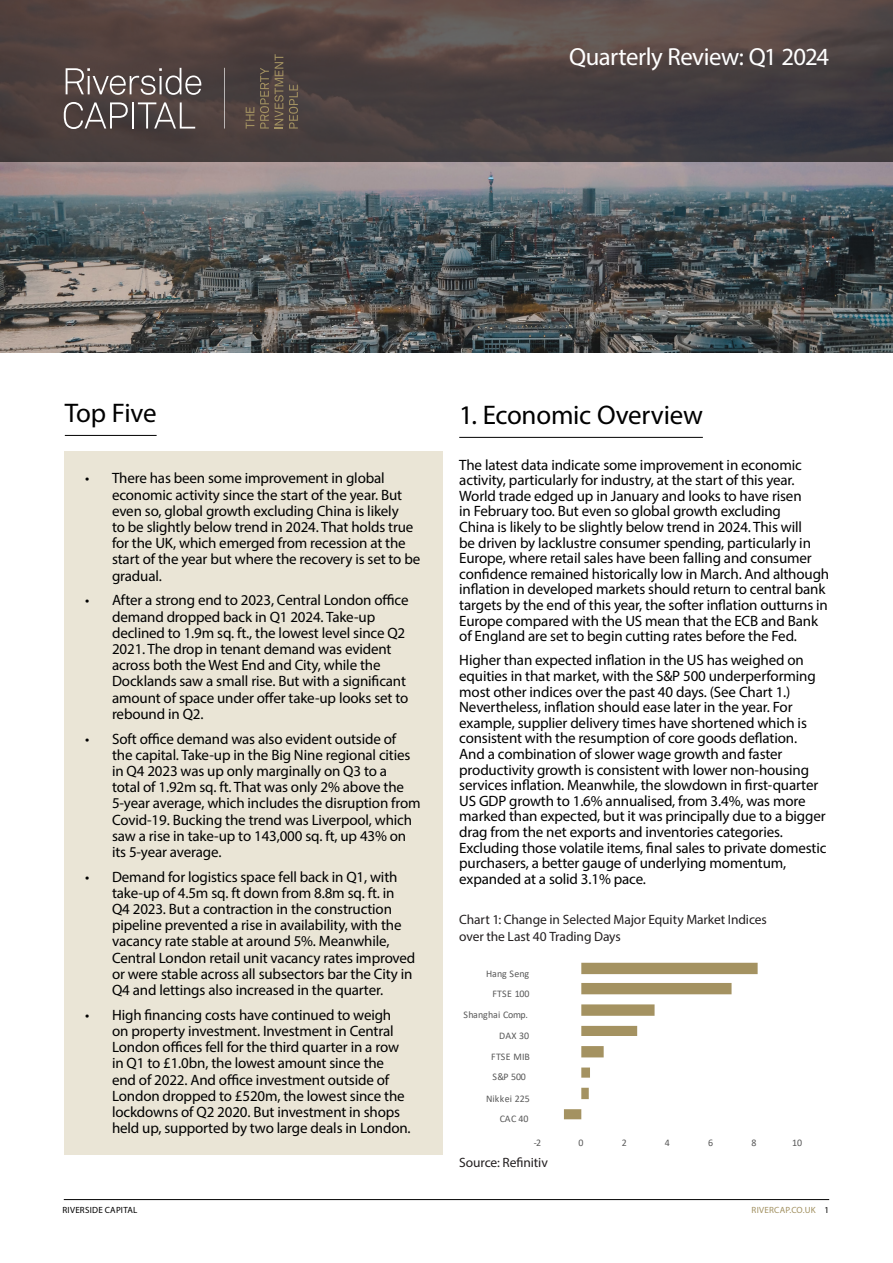
<style>
.page{position:relative;width:893px;height:1263px;background:#fff}
.page>*{position:absolute;margin:0;border:0;box-sizing:border-box;transform-origin:0 0}
.H2___Black_Mercury{font:27px "Myriad Pro";letter-spacing:-.01em;color:#000}
.t1{font:24.75px "Myriad Pro";letter-spacing:-.02em;color:#fff}
.t2{font:15px/16.2px "Myriad Pro";letter-spacing:-.01em;color:#000}
.Main_heading{font:13.5px/16.2px "Myriad Pro";letter-spacing:-.005em;color:#231f20}
.t3{font:10.05px "Calibri";color:#595959}
.t4{font:10.05px "Calibri";letter-spacing:-.025em;color:#595959}
.t5{font:9px "Myriad Pro";letter-spacing:.03em;color:#000}
.t6{font:9px "Myriad Pro";letter-spacing:.025em;color:#a29161}
.s1{color:#000}
</style>
<div class="page">
<hr style="left:64px;top:1199px;width:765px;height:1px;background:#000">
<img style="left:0;top:162px;width:893px;height:191px">
<svg style="left:0;top:0;width:893px;height:162px;fill:#4a3f3f"></svg>
<svg style="left:66px;top:68px;width:135px;height:27px"></svg>
<svg style="left:64px;top:102px;width:64px;height:27px"></svg>
<hr style="left:132px;top:102px;width:2px;height:27px;background:#fff">
<svg style="left:138px;top:102px;width:57px;height:27px"></svg>
<svg style="left:224px;top:68px;width:1px;height:61px"></svg>
<svg style="left:246px;top:107px;width:8px;height:22px"></svg>
<svg style="left:260px;top:54px;width:23px;height:75px"></svg>
<svg style="left:289px;top:85px;width:9px;height:44px"></svg>
<hr style="left:459px;top:437px;width:244px;height:1px;background:#000">
<hr style="left:65px;top:435px;width:92px;height:1px;background:#000">
<div style="left:64px;top:451px;width:378px;height:703px;background:#eae5d6"></div>
<svg style="left:564px;top:963px;width:194px;height:156px"></svg>
<h2 class="t1" style="left:569px;top:42px;width:262px">Quarterly Review: Q1 2024</h2>
<p class="H2___Black_Mercury" style="left:65px;top:397px;width:93px">Top Five</p>
<p class="t2" style="left:112px;top:470px;width:310px;text-indent:-27px">• There has been some improvement in global economic activity since the start of the year. But even so, global growth excluding China is likely<br>to be slightly below trend in 2024. That holds true for the UK, which emerged from recession at the start of the year but where the recovery is set to be gradual.</p>
<p class="t2" style="left:112px;top:592px;width:298px;text-indent:-27px">• After a strong end to 2023, Central London office demand dropped back in Q1 2024. Take-up declined to 1.9m sq. ft., the lowest level since Q2<br>2021. The drop in tenant demand was evident across both the West End and City, while the Docklands saw a small rise. But with a significant amount of space under offer take-up looks set to rebound in Q2.</p>
<p class="t2" style="left:112px;top:730px;width:310px;text-indent:-27px">• Soft office demand was also evident outside of<br>the capital. Take-up in the Big Nine regional cities in Q4 2023 was up only marginally on Q3 to a<br>total of 1.92m sq. ft. That was only 2% above the 5-year average, which includes the disruption from Covid-19. Bucking the trend was Liverpool, which saw a rise in take-up to 143,000 sq. ft, up 43% on its 5-year average.</p>
<p class="t2" style="left:112px;top:868px;width:305px;text-indent:-27px">• Demand for logistics space fell back in Q1, with take-up of 4.5m sq. ft down from 8.8m sq. ft. in Q4 2023. But a contraction in the construction pipeline prevented a rise in availability, with the vacancy rate stable at around 5%. Meanwhile, Central London retail unit vacancy rates improved or were stable across all subsectors bar the City in Q4 and lettings also increased in the quarter.</p>
<p class="t2" style="left:112px;top:1006px;width:300px;text-indent:-27px">• High financing costs have continued to weigh on property investment. Investment in Central London offices fell for the third quarter in a row in Q1 to £1.0bn, the lowest amount since the end of 2022. And office investment outside of London dropped to £520m, the lowest since the lockdowns of Q2 2020. But investment in shops held up, supported by two large deals in London.</p>
<p class="H2___Black_Mercury" style="left:459px;top:398px;width:245px">1. Economic Overview</p>
<p class="t2" style="left:459px;top:456px;width:371px;line-height:15.6px">The latest data indicate some improvement in economic activity, particularly for industry, at the start of this year.<br>World trade edged up in January and looks to have risen<br>in February too. But even so global growth excluding<br>China is likely to be slightly below trend in 2024. This will<br>be driven by lacklustre consumer spending, particularly in Europe, where retail sales have been falling and consumer confidence remained historically low in March. And although inflation in developed markets should return to central bank targets by the end of this year, the softer inflation outturns in Europe compared with the US mean that the ECB and Bank of England are set to begin cutting rates before the Fed.</p>
<p class="t2" style="left:459px;top:652px;width:369px;line-height:15.6px">Higher than expected inflation in the US has weighed on equities in that market, with the S&amp;P 500 underperforming most other indices over the past 40 days. (See Chart 1.)<br>Nevertheless, inflation should ease later in the year. For example, supplier delivery times have shortened which is consistent with the resumption of core goods deflation.<br>And a combination of slower wage growth and faster productivity growth is consistent with lower non-housing services inflation. Meanwhile, the slowdown in first-quarter US GDP growth to 1.6% annualised, from 3.4%, was more marked than expected, but it was principally due to a bigger drag from the net exports and inventories categories.<br>Excluding those volatile items, final sales to private domestic purchasers, a better gauge of underlying momentum, expanded at a solid 3.1% pace.</p>
<p class="Main_heading" style="left:459px;top:911px;width:309px">Chart 1: Change in Selected Major Equity Market Indices over the Last 40 Trading Days</p>
<p class="t3" style="left:486px;top:966px;width:45px">Hang Seng</p>
<p class="t3" style="left:492px;top:986px;width:39px">FTSE 100</p>
<p class="t4" style="left:463px;top:1008px;width:66px">Shanghai Comp.</p>
<p class="t3" style="left:499px;top:1028px;width:31px">DAX 30</p>
<p class="t3" style="left:491px;top:1050px;width:40px">FTSE MIB</p>
<p class="t3" style="left:492px;top:1070px;width:35px">S&amp;P 500</p>
<p class="t3" style="left:486px;top:1091px;width:45px">Nikkei 225</p>
<p class="t3" style="left:500px;top:1111px;width:30px">CAC 40</p>
<p class="t3" style="left:534px;top:1135px;width:9px">-2</p>
<p class="t3" style="left:578px;top:1135px;width:7px">0</p>
<p class="t3" style="left:622px;top:1135px;width:7px">2</p>
<p class="t3" style="left:665px;top:1135px;width:7px">4</p>
<p class="t3" style="left:708px;top:1135px;width:7px">6</p>
<p class="t3" style="left:751px;top:1135px;width:7px">8</p>
<p class="t3" style="left:792px;top:1135px;width:12px">10</p>
<p class="Main_heading" style="left:459px;top:1154px;width:90px">Source: Refinitiv</p>
<p class="t5" style="left:62px;top:1204px;width:77px">RIVERSIDE CAPITAL</p>
<p class="t6" style="left:752px;top:1205px;width:79px">RIVERCAP.CO.UK <span class="s1">1</span></p>
</div>
